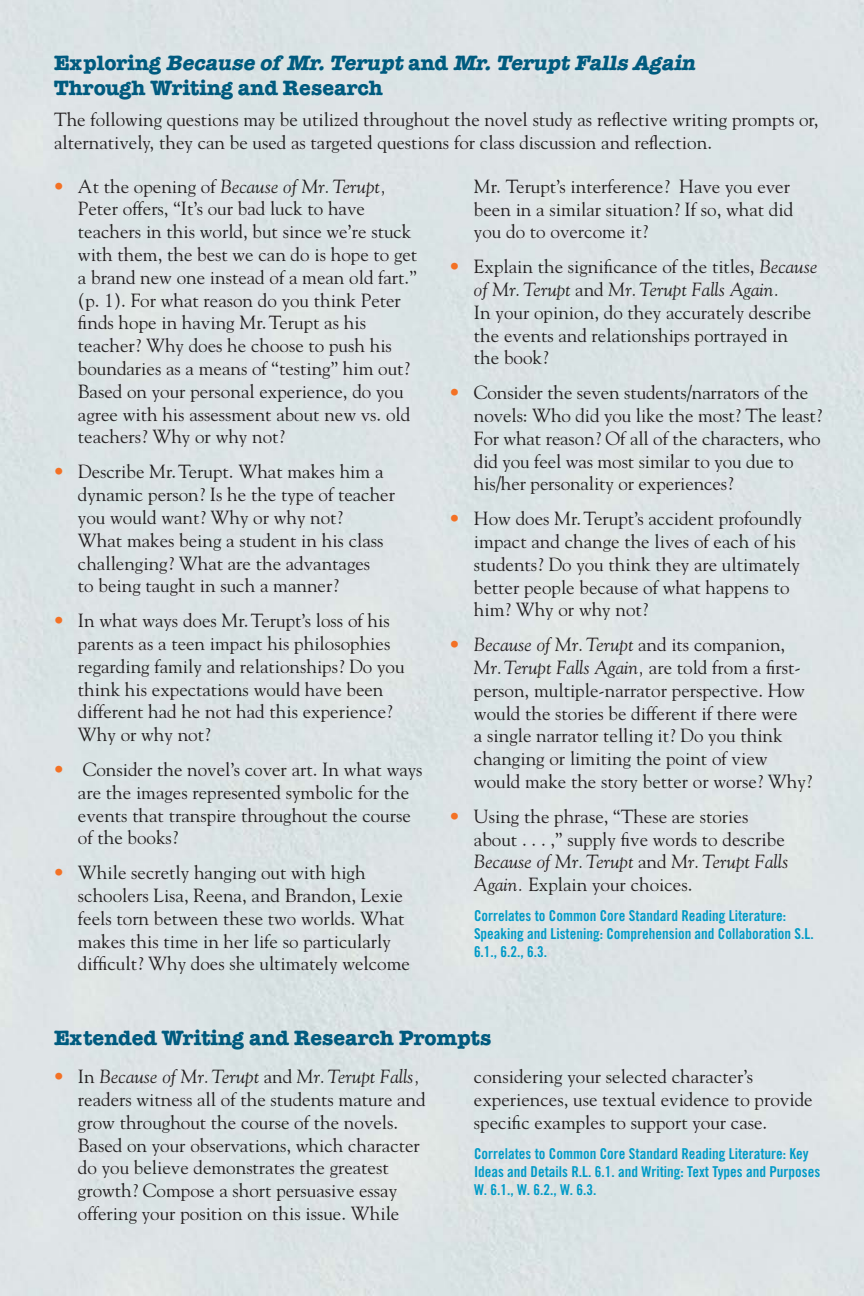
<style>
.page{position:relative;width:864px;height:1296px;background:#fff}
.page>*{position:absolute;margin:0;border:0;box-sizing:border-box;transform-origin:0 0}
.t1{font:700 21px/25.2px "American Typewriter";color:#005b7f}
.t2{font:19px/22.8px "Goudy";color:#231f20}
.t3{font:15px/18px "Trade Gothic Bold Cond Twenty";color:#009ac7}
.s1{font-style:italic}
.s2{font-family:"Trade Gothic Cond Eighteen";color:#f37125}
</style>
<div class="page">
<p class="t1" style="left:54px;top:50px;width:647px">E x p l o r i n g <span class="s1">Because of Mr.Terupt</span> a n d <span class="s1">Mr.Terupt Falls Again<br></span>Through Writing and Research</p>
<p class="t2" style="left:54px;top:108px;width:766px">The following questions may be utilized throughout the novel study as reflective writing prompts or, alternatively, they can be used as targeted questions for class discussion and reflection.</p>
<p class="t2" style="left:78px;top:174px;width:341px;text-indent:-24px"><span class="s2">•</span> At the opening of <span class="s1">Because of Mr. Terupt, </span>Peter offers, “It’s our bad luck to have teachers in this world, but since we’re stuck with them, the best we can do is hope to get a brand new one instead of a mean old fart.” (p. 1). For what reason do you think Peter finds hope in having Mr. Terupt as his teacher? Why does he choose to push his boundaries as a means of “testing” him out?<br>Based on your personal experience, do you agree with his assessment about new vs. old teachers? Why or why not?</p>
<p class="t2" style="left:78px;top:460px;width:319px;text-indent:-24px"><span class="s2">•</span> Describe Mr. Terupt. What makes him a dynamic person? Is he the type of teacher you would want? Why or why not?<br>What makes being a student in his class challenging? What are the advantages<br>to being taught in such a manner?</p>
<p class="t2" style="left:78px;top:609px;width:328px;text-indent:-24px"><span class="s2">•</span> In what ways does Mr. Terupt’s loss of his parents as a teen impact his philosophies regarding family and relationships? Do you think his expectations would have been different had he not had this experience?<br>Why or why not?</p>
<p class="t2" style="left:78px;top:758px;width:346px;text-indent:-24px"><span class="s2">•</span> Consider the novel’s cover art. In what ways are the images represented symbolic for the events that transpire throughout the course of the books?</p>
<p class="t2" style="left:78px;top:861px;width:333px;text-indent:-24px"><span class="s2">•</span> While secretly hanging out with high schoolers Lisa, Reena, and Brandon, Lexie feels torn between these two worlds. What makes this time in her life so particularly difficult? Why does she ultimately welcome</p>
<p class="t2" style="left:474px;top:175px;width:321px">Mr. Terupt’s interference? Have you ever been in a similar situation? If so, what did you do to overcome it?</p>
<p class="t2" style="left:474px;top:255px;width:345px;text-indent:-24px"><span class="s2">•</span> Explain the significance of the titles, <span class="s1">Because of Mr. Terupt</span> and <span class="s1">Mr. Terupt Falls Again.<br></span>In your opinion, do they accurately describe the events and relationships portrayed in the book?</p>
<p class="t2" style="left:474px;top:381px;width:350px;text-indent:-24px"><span class="s2">•</span> Consider the seven students/narrators of the novels: Who did you like the most? The least?<br>For what reason? Of all of the characters, who did you feel was most similar to you due to his/her personality or experiences?</p>
<p class="t2" style="left:474px;top:507px;width:330px;text-indent:-24px"><span class="s2">•</span> How does Mr. Terupt’s accident profoundly impact and change the lives of each of his students? Do you think they are ultimately better people because of what happens to him? Why or why not?</p>
<p class="t2" style="left:474px;top:633px;width:340px;text-indent:-24px"><span class="s2">•</span> <span class="s1">Because of Mr. Terupt</span> and its companion, <span class="s1">Mr. Terupt Falls Again,</span> are told from a first&shy;person, multiple-narrator perspective. How would the stories be different if there were<br>a single narrator telling it? Do you think changing or limiting the point of view would make the story better or worse? Why?</p>
<p class="t2" style="left:474px;top:805px;width:316px;text-indent:-24px"><span class="s2">•</span> Using the phrase, “These are stories about . . . ,” supply five words to describe <span class="s1">Because of Mr. Terupt</span> and <span class="s1">Mr. Terupt Falls Again.</span> Explain your choices.</p>
<p class="t3" style="left:474px;top:907px;width:341px">Correlates to Common Core Standard Reading Literature:<br>Speaking and Listening: Comprehension and Collaboration S.L.<br>6.1., 6.2., 6.3.</p>
<p class="t1" style="left:54px;top:1026px;width:439px">Extended Writing and Research Prompts</p>
<p class="t2" style="left:78px;top:1065px;width:349px;text-indent:-24px"><span class="s2">•</span> In <span class="s1">Because of Mr. Terupt</span> and <span class="s1">Mr. Terupt Falls, </span>readers witness all of the students mature and grow throughout the course of the novels.<br>Based on your observations, which character do you believe demonstrates the greatest growth? Compose a short persuasive essay offering your position on this issue. While</p>
<p class="t2" style="left:474px;top:1065px;width:340px">considering your selected character’s experiences, use textual evidence to provide specific examples to support your case.</p>
<p class="t3" style="left:474px;top:1144px;width:348px">Correlates to Common Core Standard Reading Literature: Key<br>Ideas and Details R.L. 6.1. and Writing: Text Types and Purposes<br>W. 6.1., W. 6.2., W. 6.3.</p>
</div>
